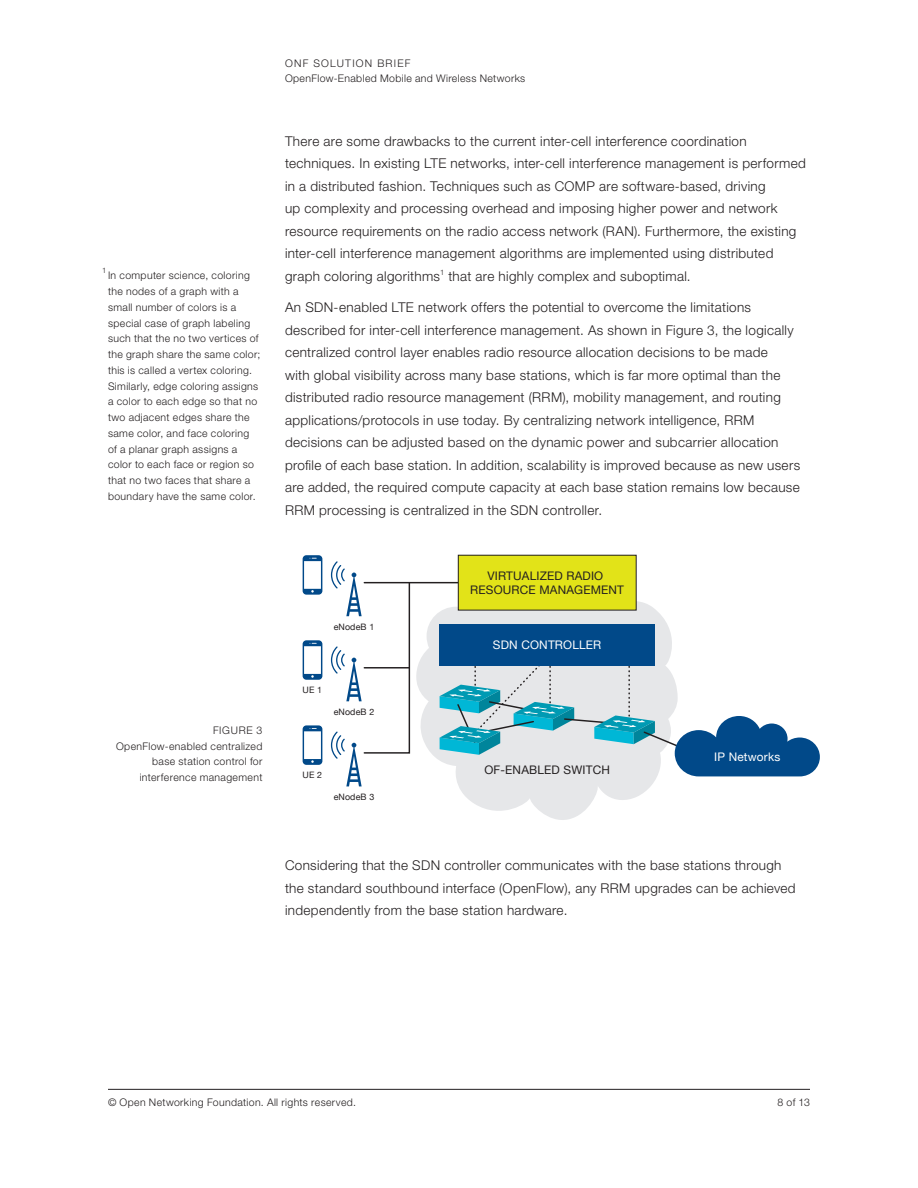
<style>
.page{position:relative;width:918px;height:1188px;background:#fff}
.page>*{position:absolute;margin:0;border:0;box-sizing:border-box;transform-origin:0 0}
.Body_text{font:300 13.5px/22.5px "Helvetica Neue";letter-spacing:.025em;color:#231f20}
.t1{font:11.85px/14.1px "Helvetica Neue";letter-spacing:.015em;color:#231f20;text-align:center}
.t2{font:11.85px "Helvetica Neue";letter-spacing:.015em;color:#fff}
.Text{font:300 10.5px/15.8px "Helvetica Neue";letter-spacing:.035em;color:#231f20}
.t3{font:8.85px "Helvetica Neue";letter-spacing:.015em;color:#231f20}
.Text-2{font:300 7.5px "Helvetica Neue";color:#231f20}
</style>
<div class="page">
<hr style="left:108px;top:1089px;width:702px;height:1px;background:#231f20">
<svg style="left:411px;top:564px;width:261px;height:256px"></svg>
<hr style="left:364px;top:582px;width:106px;height:1px;background:#231f20">
<div style="left:458px;top:555px;width:178px;height:55px;background:#e2e318"></div>
<div style="left:458px;top:555px;width:178px;height:55px;border:1px solid #231f20"></div>
<div style="left:440px;top:624px;width:215px;height:41px;background:#014989"></div>
<svg style="left:440px;top:663px;width:380px;height:113px"></svg>
<svg style="left:303px;top:555px;width:19px;height:40px"></svg>
<svg style="left:303px;top:640px;width:19px;height:40px"></svg>
<svg style="left:331px;top:561px;width:80px;height:225px"></svg>
<svg style="left:303px;top:725px;width:19px;height:40px"></svg>
<p class="Text-2" style="left:102px;top:266px;width:6px">1</p>
<p class="Text" style="left:108px;top:268px;width:154px">In computer science, coloring the nodes of a graph with a small number of colors is a special case of graph labeling such that the no two vertices of the graph share the same color; this is called a vertex coloring.<br>Similarly, edge coloring assigns a color to each edge so that no two adjacent edges share the same color, and face coloring of a planar graph assigns a color to each face or region so that no two faces that share a boundary have the same color.</p>
<p class="Text" style="left:116px;top:722px;width:148px;text-align:right">FIGURE 3<br>OpenFlow-enabled centralized base station control for interference management</p>
<p class="Text" style="left:285px;top:55px;width:242px;line-height:15px">ONF SOLUTION BRIEF<br>OpenFlow-Enabled Mobile and Wireless Networks</p>
<p class="Body_text" style="left:285px;top:129px;width:522px">There are some drawbacks to the current inter-cell interference coordination techniques. In existing LTE networks, inter-cell interference management is performed in a distributed fashion. Techniques such as COMP are software-based, driving<br>up complexity and processing overhead and imposing higher power and network resource requirements on the radio access network (RAN). Furthermore, the existing inter-cell interference management algorithms are implemented using distributed graph coloring algorithms<sup>1</sup> that are highly complex and suboptimal.</p>
<p class="Body_text" style="left:285px;top:296px;width:517px">An SDN-enabled LTE network offers the potential to overcome the limitations described for inter-cell interference management. As shown in Figure 3, the logically centralized control layer enables radio resource allocation decisions to be made<br>with global visibility across many base stations, which is far more optimal than the distributed radio resource management (RRM), mobility management, and routing applications/protocols in use today. By centralizing network intelligence, RRM decisions can be adjusted based on the dynamic power and subcarrier allocation profile of each base station. In addition, scalability is improved because as new users are added, the required compute capacity at each base station remains low because RRM processing is centralized in the SDN controller.</p>
<p class="t3" style="left:334px;top:620px;width:42px">eNodeB 1</p>
<p class="t3" style="left:303px;top:684px;width:21px">UE 1</p>
<p class="t3" style="left:334px;top:705px;width:42px">eNodeB 2</p>
<p class="t3" style="left:303px;top:769px;width:21px">UE 2</p>
<p class="t3" style="left:334px;top:791px;width:42px">eNodeB 3</p>
<p class="t1" style="left:470px;top:569px;width:155px">VIRTUALIZED RADIO<br>RESOURCE MANAGEMENT</p>
<p class="t2" style="left:493px;top:636px;width:110px">SDN CONTROLLER</p>
<p class="t1" style="left:484px;top:763px;width:127px">OF-ENABLED SWITCH</p>
<p class="t2" style="left:714px;top:748px;width:68px">IP Networks</p>
<p class="Body_text" style="left:285px;top:854px;width:512px">Considering that the SDN controller communicates with the base stations through the standard southbound interface (OpenFlow), any RRM upgrades can be achieved independently from the base station hardware.</p>
<p class="Text" style="left:108px;top:1094px;width:249px">© Open Networking Foundation. All rights reserved.</p>
<p class="Text" style="left:778px;top:1095px;width:34px">8 of 13</p>
</div>
